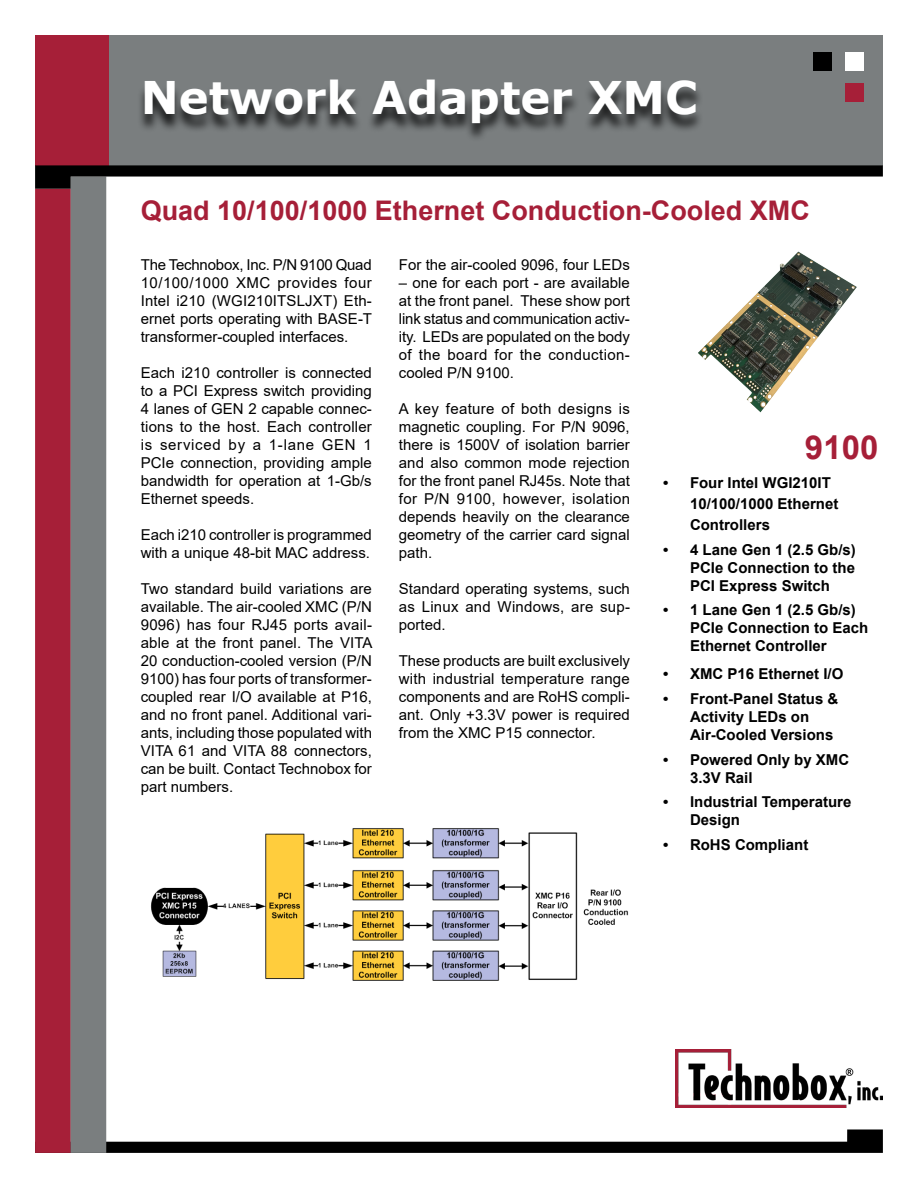
<style>
.page{position:relative;width:918px;height:1188px;background:#fff}
.page>*{position:absolute;margin:0;border:0;box-sizing:border-box;transform-origin:0 0}
.t1{font:700 45px "Verdana";color:#fff}
.t2{font:700 33px "Arial";color:#a61f38}
.t3{font:700 27px "Arial";color:#a61f38}
.t4{font:15px/18px "Arial";color:#000;text-align:justify}
.t5{font:700 15px/18px "Arial";color:#000}
</style>
<div class="page">
<div style="left:109px;top:35px;width:774px;height:130px;background:#7a7e7f"></div>
<div style="left:35px;top:35px;width:74px;height:130px;background:#a61f38"></div>
<svg style="left:106px;top:1129px;width:777px;height:24px"></svg>
<div style="left:35px;top:189px;width:36px;height:964px;background:#a61f38"></div>
<div style="left:71px;top:177px;width:35px;height:976px;background:#7a7e7f"></div>
<div style="left:845px;top:52px;width:18px;height:18px;background:#fff"></div>
<div style="left:845px;top:84px;width:18px;height:18px;background:#a61f38"></div>
<div style="left:813px;top:52px;width:19px;height:18px;background:#000"></div>
<img style="left:675px;top:1049px;width:208px;height:58px">
<svg style="left:35px;top:165px;width:848px;height:24px"></svg>
<img style="left:698px;top:251px;width:159px;height:162px">
<div style="left:136px;top:83px;width:567px;height:59px;background:#000;opacity:.75"></div>
<img style="left:151px;top:828px;width:478px;height:152px">
<h1 class="t1" style="left:141px;top:66px;width:559px">Network Adapter XMC</h1>
<h3 class="t3" style="left:141px;top:191px;width:671px">Quad 10/100/1000 Ethernet Conduction-Cooled XMC</h3>
<p class="t4" style="left:141px;top:256px;width:233px">The Technobox, Inc. P/N 9100 Quad 10/100/1000 XMC provides four Intel i210 (WGI210ITSLJXT) Eth&shy;ernet ports operating with BASE-T transformer-coupled interfaces.</p>
<p class="t4" style="left:141px;top:364px;width:233px">Each i210 controller is connected to a PCI Express switch providing 4 lanes of GEN 2 capable connec&shy;tions to the host. Each controller is serviced by a 1-lane GEN 1<br>PCIe connection, providing ample bandwidth for operation at 1-Gb/s Ethernet speeds.</p>
<p class="t4" style="left:141px;top:526px;width:233px">Each i210 controller is programmed with a unique 48-bit MAC address.</p>
<p class="t4" style="left:141px;top:580px;width:233px">Two standard build variations are available. The air-cooled XMC (P/N 9096) has four RJ45 ports avail&shy;able at the front panel. The VITA 20 conduction-cooled version (P/N 9100) has four ports of transformer&shy;coupled rear I/O available at P16, and no front panel. Additional vari&shy;ants, including those populated with VITA 61 and VITA 88 connectors, can be built. Contact Technobox for part numbers.</p>
<p class="t4" style="left:399px;top:256px;width:233px">For the air-cooled 9096, four LEDs</p>
<p class="t4" style="left:399px;top:274px;width:233px">– one for each port - are available at the front panel. These show port link status and communication activ&shy;ity. LEDs are populated on the body of the board for the conduction&shy;cooled P/N 9100.</p>
<p class="t4" style="left:399px;top:400px;width:233px">A key feature of both designs is magnetic coupling. For P/N 9096, there is 1500V of isolation barrier and also common mode rejection for the front panel RJ45s. Note that for P/N 9100, however, isolation depends heavily on the clearance geometry of the carrier card signal path.</p>
<p class="t4" style="left:399px;top:580px;width:233px">Standard operating systems, such as Linux and Windows, are sup&shy;ported.</p>
<p class="t4" style="left:399px;top:652px;width:233px">These products are built exclusively with industrial temperature range components and are RoHS compli&shy;ant. Only +3.3V power is required from the XMC P15 connector.</p>
<h2 class="t2" style="left:805px;top:424px;width:75px">9100</h2>
<p class="t5" style="left:690px;top:472px;width:150px;line-height:21px;text-indent:-27px">• Four Intel WGI210IT<br>10/100/1000 Ethernet<br>Controllers</p>
<p class="t5" style="left:690px;top:541px;width:167px;text-align:justify;text-indent:-27px">• 4 Lane Gen 1 (2.5 Gb/s)<br>PCIe Connection to the PCI Express Switch</p>
<p class="t5" style="left:690px;top:601px;width:180px;text-indent:-27px">• 1 Lane Gen 1 (2.5 Gb/s)<br>PCIe Connection to Each<br>Ethernet Controller</p>
<p class="t5" style="left:663px;top:665px;width:182px">• XMC P16 Ethernet I/O</p>
<p class="t5" style="left:690px;top:690px;width:150px;text-indent:-27px">• Front-Panel Status &amp;<br>Activity LEDs on<br>Air-Cooled Versions</p>
<p class="t5" style="left:690px;top:751px;width:161px;text-indent:-27px">• Powered Only by XMC<br>3.3V Rail</p>
<p class="t5" style="left:690px;top:793px;width:163px;text-indent:-27px">• Industrial Temperature<br>Design</p>
<p class="t5" style="left:663px;top:836px;width:147px">• RoHS Compliant</p>
</div>
